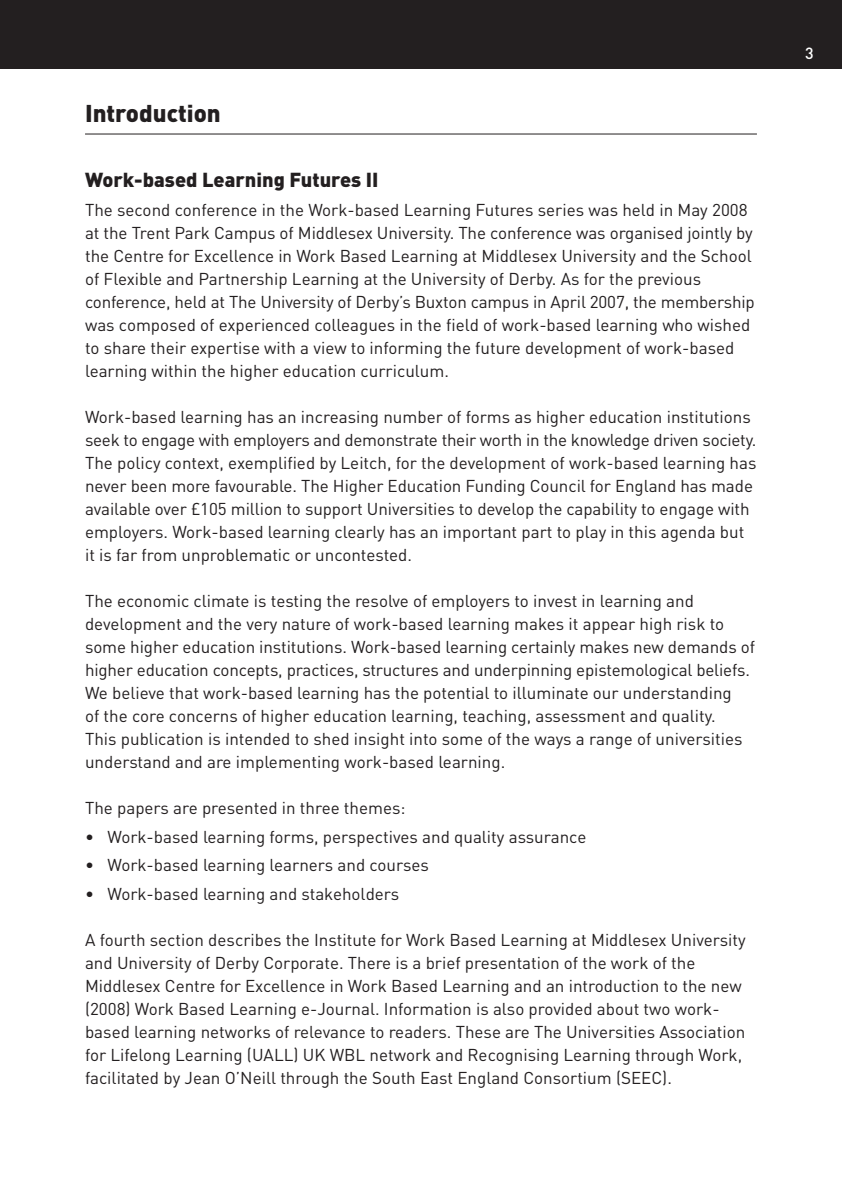
<style>
.page{position:relative;width:842px;height:1191px;background:#fff}
.page>*{position:absolute;margin:0;border:0;box-sizing:border-box;transform-origin:0 0}
.t1{font:900 24px "DIN";color:#231f20}
.t2{font:900 20px "DIN";color:#231f20}
.t3{font:17px/23px "DIN";color:#231f20}
.t4{font:500 16px "DIN";color:#fff}
</style>
<div class="page">
<div style="left:0;top:1px;width:842px;height:68px;background:#231f20"></div>
<hr style="left:85px;top:133px;width:672px;height:1px;background:#231f20">
<h1 class="t1" style="left:85px;top:105px;width:137px">Introduction</h1>
<p class="t2" style="left:85px;top:173px;width:295px">Work-based Learning Futures II</p>
<p class="t3" style="left:85px;top:200px;width:671px">The second conference in the Work-based Learning Futures series was held in May 2008 at the Trent Park Campus of Middlesex University. The conference was organised jointly by the Centre for Excellence in Work Based Learning at Middlesex University and the School of Flexible and Partnership Learning at the University of Derby. As for the previous conference, held at The University of Derby’s Buxton campus in April 2007, the membership was composed of experienced colleagues in the field of work-based learning who wished to share their expertise with a view to informing the future development of work-based learning within the higher education curriculum.</p>
<p class="t3" style="left:85px;top:407px;width:673px">Work-based learning has an increasing number of forms as higher education institutions seek to engage with employers and demonstrate their worth in the knowledge driven society.<br>The policy context, exemplified by Leitch, for the development of work-based learning has never been more favourable. The Higher Education Funding Council for England has made available over £105 million to support Universities to develop the capability to engage with employers. Work-based learning clearly has an important part to play in this agenda but it is far from unproblematic or uncontested.</p>
<p class="t3" style="left:85px;top:591px;width:671px">The economic climate is testing the resolve of employers to invest in learning and development and the very nature of work-based learning makes it appear high risk to some higher education institutions. Work-based learning certainly makes new demands of higher education concepts, practices, structures and underpinning epistemological beliefs.<br>We believe that work-based learning has the potential to illuminate our understanding<br>of the core concerns of higher education learning, teaching, assessment and quality.<br>This publication is intended to shed insight into some of the ways a range of universities understand and are implementing work-based learning.</p>
<p class="t3" style="left:85px;top:798px;width:322px">The papers are presented in three themes:</p>
<p class="t3" style="left:85px;top:827px;width:503px">• Work-based learning forms, perspectives and quality assurance</p>
<p class="t3" style="left:85px;top:855px;width:345px">• Work-based learning learners and courses</p>
<p class="t3" style="left:85px;top:884px;width:316px">• Work-based learning and stakeholders</p>
<p class="t3" style="left:85px;top:930px;width:662px">A fourth section describes the Institute for Work Based Learning at Middlesex University and University of Derby Corporate. There is a brief presentation of the work of the Middlesex Centre for Excellence in Work Based Learning and an introduction to the new (2008) Work Based Learning e-Journal. Information is also provided about two work&shy;based learning networks of relevance to readers. These are The Universities Association for Lifelong Learning (UALL) UK WBL network and Recognising Learning through Work, facilitated by Jean O’Neill through the South East England Consortium (SEEC).</p>
<p class="t4" style="left:805px;top:47px;width:10px">3</p>
</div>
